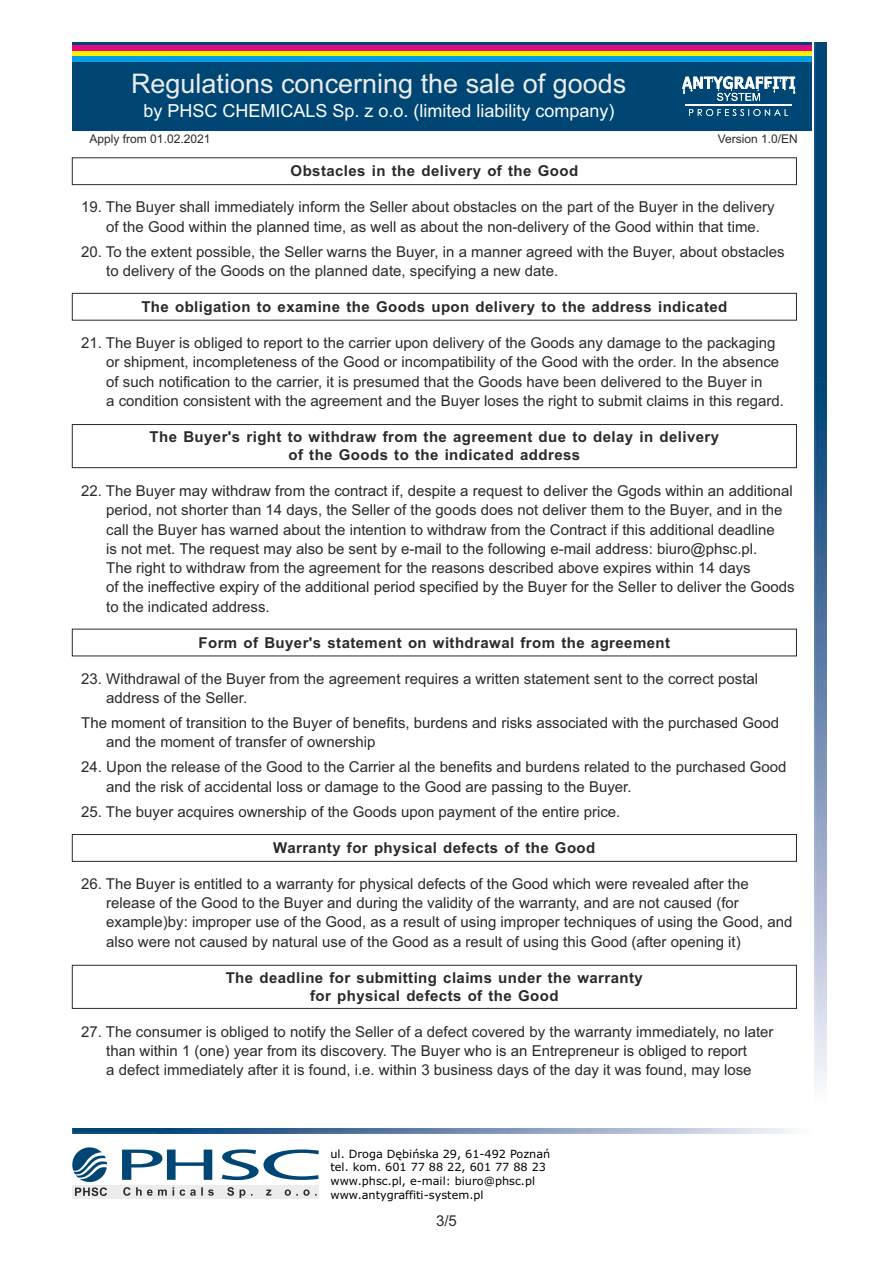
<style>
.page{position:relative;width:893px;height:1263px;background:#fff}
.page>*{position:absolute;margin:0;border:0;box-sizing:border-box;transform-origin:0 0}
.t1{font:27px "Arial";color:#ececec}
.t2{font:18px "Arial";color:#fefefe}
.t3{font:15px/19.2px "Arial";color:#2a2a29}
.t4{font:700 15px/18px "Arial";letter-spacing:.03em;color:#2a2a29;text-align:center}
.t5{font:12px "Arial";color:#2a2a29}
.t6{font:11.25px/13.6px "Verdana";color:#000}
</style>
<div class="page">
<img style="left:814px;top:43px;width:13px;height:1045px">
<img style="left:72px;top:1128px;width:722px;height:6px">
<svg style="left:122px;top:1149px;width:197px;height:31px"></svg>
<div style="left:72px;top:1185px;width:247px;height:13px;background:#ececec"></div>
<svg style="left:123px;top:1187px;width:194px;height:11px"></svg>
<svg style="left:72px;top:1147px;width:35px;height:49px"></svg>
<div style="left:72px;top:157px;width:725px;height:28px;border:1px solid #2a2a29"></div>
<div style="left:72px;top:293px;width:725px;height:28px;border:1px solid #2a2a29"></div>
<div style="left:72px;top:834px;width:725px;height:28px;border:1px solid #2a2a29"></div>
<div style="left:72px;top:424px;width:725px;height:44px;border:1px solid #2a2a29"></div>
<div style="left:72px;top:965px;width:725px;height:44px;border:1px solid #2a2a29"></div>
<div style="left:72px;top:43px;width:740px;height:88px;background:#004675"></div>
<div style="left:72px;top:46px;width:740px;height:5px;background:#e40a7f"></div>
<div style="left:72px;top:51px;width:740px;height:5px;background:#ffed00"></div>
<div style="left:72px;top:56px;width:740px;height:5px;background:#009ee2"></div>
<svg style="left:689px;top:109px;width:99px;height:7px"></svg>
<hr style="left:685px;top:104px;width:107px;height:2px;background:#fefefe">
<svg style="left:682px;top:76px;width:113px;height:25px"></svg>
<h1 class="t1" style="left:131px;top:74px;width:497px">Regulations concerning the sale of goods</h1>
<p class="t5" style="left:90px;top:135px;width:122px">Apply from 01.02.2021</p>
<p class="t5" style="left:718px;top:135px;width:82px">Version 1.0/EN</p>
<p class="t2" style="left:143px;top:104px;width:473px">by PHSC CHEMICALS Sp. z o.o. (limited liability company)</p>
<p class="t4" style="left:291px;top:164px;width:289px">Obstacles in the delivery of the Good</p>
<p class="t3" style="left:106px;top:199px;width:670px;text-indent:-25px">19. The Buyer shall immediately inform the Seller about obstacles on the part of the Buyer in the delivery of the Good within the planned time, as well as about the non-delivery of the Good within that time.</p>
<p class="t3" style="left:106px;top:243px;width:680px;text-indent:-25px">20. To the extent possible, the Seller warns the Buyer, in a manner agreed with the Buyer, about obstacles to delivery of the Goods on the planned date, specifying a new date.</p>
<p class="t4" style="left:141px;top:299px;width:587px">The obligation to examine the Goods upon delivery to the address indicated</p>
<p class="t3" style="left:106px;top:335px;width:679px;text-indent:-25px">21. The Buyer is obliged to report to the carrier upon delivery of the Goods any damage to the packaging or shipment, incompleteness of the Good or incompatibility of the Good with the order. In the absence of such notification to the carrier, it is presumed that the Goods have been delivered to the Buyer in<br>a condition consistent with the agreement and the Buyer loses the right to submit claims in this regard.</p>
<p class="t4" style="left:150px;top:429px;width:571px">The Buyer's right to withdraw from the agreement due to delay in delivery of the Goods to the indicated address</p>
<p class="t3" style="left:106px;top:482px;width:690px;text-indent:-25px">22. The Buyer may withdraw from the contract if, despite a request to deliver the Ggods within an additional period, not shorter than 14 days, the Seller of the goods does not deliver them to the Buyer, and in the call the Buyer has warned about the intention to withdraw from the Contract if this additional deadline<br>is not met. The request may also be sent by e-mail to the following e-mail address: biuro@phsc.pl.<br>The right to withdraw from the agreement for the reasons described above expires within 14 days<br>of the ineffective expiry of the additional period specified by the Buyer for the Seller to deliver the Goods to the indicated address.</p>
<p class="t4" style="left:199px;top:635px;width:473px">Form of Buyer's statement on withdrawal from the agreement</p>
<p class="t3" style="left:106px;top:670px;width:653px;text-indent:-25px">23. Withdrawal of the Buyer from the agreement requires a written statement sent to the correct postal address of the Seller.</p>
<p class="t3" style="left:106px;top:714px;width:674px;text-indent:-25px">The moment of transition to the Buyer of benefits, burdens and risks associated with the purchased Good and the moment of transfer of ownership</p>
<p class="t3" style="left:106px;top:759px;width:682px;text-indent:-25px">24. Upon the release of the Good to the Carrier al the benefits and burdens related to the purchased Good and the risk of accidental loss or damage to the Good are passing to the Buyer.</p>
<p class="t3" style="left:81px;top:803px;width:541px">25. The buyer acquires ownership of the Goods upon payment of the entire price.</p>
<p class="t4" style="left:273px;top:840px;width:323px">Warranty for physical defects of the Good</p>
<p class="t3" style="left:106px;top:875px;width:688px;text-indent:-25px">26. The Buyer is entitled to a warranty for physical defects of the Good which were revealed after the release of the Good to the Buyer and during the validity of the warranty, and are not caused (for example)by: improper use of the Good, as a result of using improper techniques of using the Good, and also were not caused by natural use of the Good as a result of using this Good (after opening it)</p>
<p class="t4" style="left:226px;top:970px;width:419px">The deadline for submitting claims under the warranty for physical defects of the Good</p>
<p class="t3" style="left:81px;top:1023px;width:694px;text-align:center">27. The consumer is obliged to notify the Seller of a defect covered by the warranty immediately, no later than within 1 (one) year from its discovery. The Buyer who is an Entrepreneur is obliged to report<br>a defect immediately after it is found, i.e. within 3 business days of the day it was found, may lose</p>
<p class="t6" style="left:330px;top:1148px;width:221px">ul. Droga Dębińska 29, 61-492 Poznań tel. kom. 601 77 88 22, 601 77 88 23 www.phsc.pl, e-mail: biuro@phsc.pl www.antygraffiti-system.pl</p>
<p class="t3" style="left:436px;top:1212px;width:22px">3/5</p>
</div>
